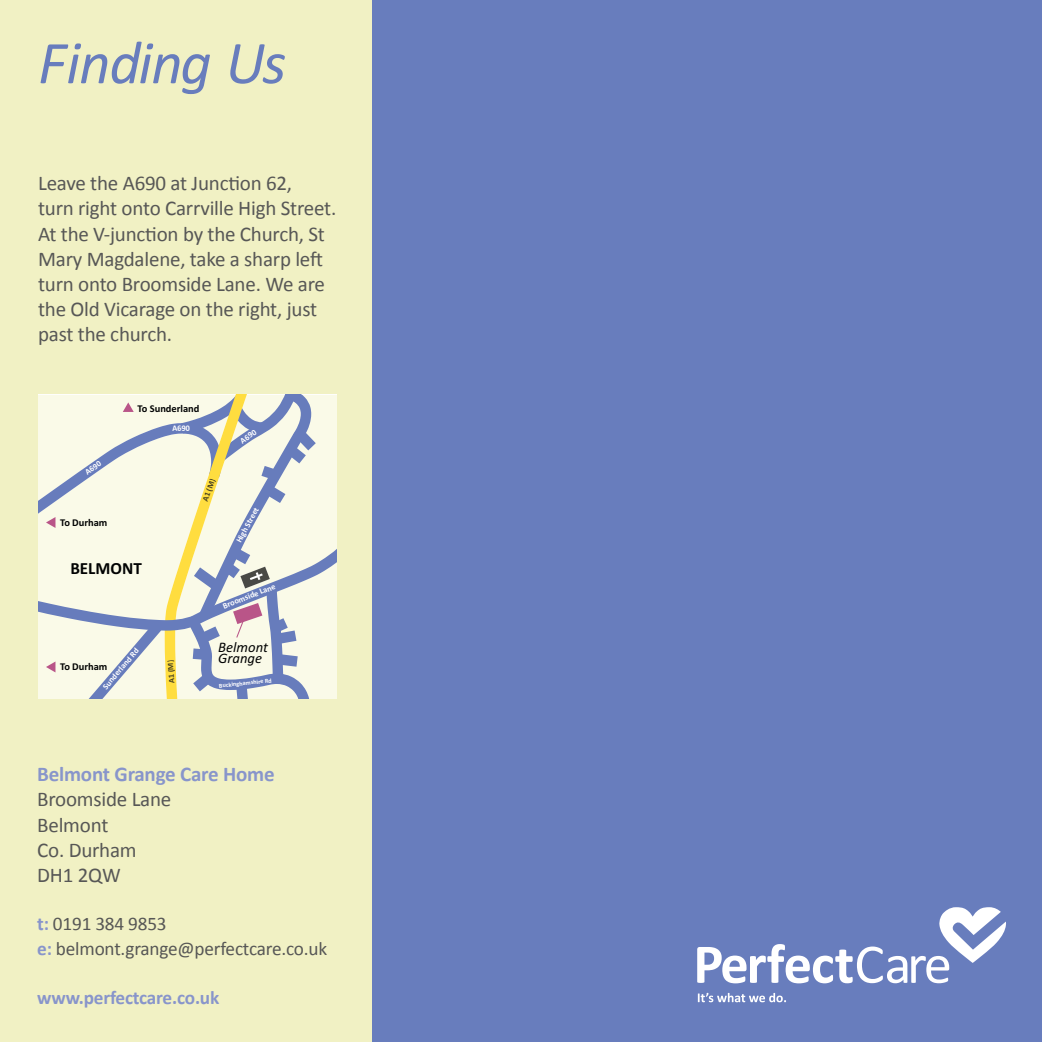
<style>
.page{position:relative;width:1042px;height:1042px;background:#687dbd}
.page>*{position:absolute;margin:0;border:0;box-sizing:border-box;transform-origin:0 0}
.t1{font:italic 61.25px "Calibri";letter-spacing:-.02em;color:#687dbd}
.t2{font:21px/25.2px "Calibri";letter-spacing:-.01em;color:#575756}
.t3{font:700 21px "Calibri";letter-spacing:-.01em;color:#8895cb}
.t4{font:19.25px/25.2px "Calibri";letter-spacing:-.01em;color:#575756}
.t5{font:700 19.25px "Calibri";letter-spacing:-.01em;color:#8895cb}
.t6{font:700 17.15px "Calibri";color:#010202}
.t7{font:italic 14.7px/11.5px "Calibri";color:#010202}
.t8{font:700 10.5px "Calibri";color:#010202}
.t9{font:700 8.4px "Calibri";color:#fff}
.t10{font:700 8.4px "Calibri";color:#4a4322}
.t11{font:700 6.3px "Calibri";color:#fff}
.s1{font-weight:700;color:#8895cb}
</style>
<div class="page">
<div style="left:0;top:0;width:371px;height:1042px;background:#f1f1c4"></div>
<svg style="left:697px;top:907px;width:309px;height:76px"></svg>
<svg style="left:698px;top:993px;width:88px;height:9px"></svg>
<svg style="left:38px;top:394px;width:298px;height:305px;background:#e1e3d9"></svg>
<h1 class="t1" style="left:38px;top:21px;width:250px">Finding Us</h1>
<p class="t2" style="left:38px;top:171px;width:300px">Leave the A690 at Junction 62,<br>turn right onto Carrville High Street.<br>At the V-junction by the Church, St<br>Mary Magdalene, take a sharp left turn onto Broomside Lane. We are the Old Vicarage on the right, just past the church.</p>
<p class="t8" style="left:138px;top:401px;width:63px">To Sunderland</p>
<p class="t9" style="left:83px;top:468px;width:19px;rotate:-35deg">A690</p>
<p class="t8" style="left:60px;top:515px;width:49px">To Durham</p>
<p class="t6" style="left:70px;top:558px;width:73px">BELMONT</p>
<p class="t9" style="left:172px;top:423px;width:19px;rotate:-3deg">A690</p>
<p class="t10" style="left:200px;top:499px;width:25px;rotate:-70deg">A1 (M)</p>
<p class="t9" style="left:238px;top:437px;width:19px;rotate:-35deg">A690</p>
<p class="t9" style="left:234px;top:539px;width:40px;rotate:-62deg">High Street</p>
<p class="t9" style="left:100px;top:684px;width:52px;rotate:-49deg">Sunderland Rd</p>
<p class="t8" style="left:60px;top:660px;width:49px">To Durham</p>
<p class="t10" style="left:166px;top:684px;width:25px;rotate:-94deg">A1 (M)</p>
<p class="t9" style="left:221px;top:601px;width:57px;rotate:-21deg">Broomside Lane</p>
<p class="t7" style="left:218px;top:640px;width:51px">Belmont<br>Grange</p>
<p class="t11" style="left:219px;top:681px;width:55px;rotate:-6deg">Buckinghamshire Rd</p>
<p class="t3" style="left:37px;top:761px;width:239px">Belmont Grange Care Home</p>
<p class="t2" style="left:37px;top:787px;width:136px">Broomside Lane<br>Belmont<br>Co. Durham<br>DH1 2QW</p>
<p class="t4" style="left:37px;top:911px;width:291px"><span class="s1">t:</span> 0191 384 9853<br><span class="s1">e:</span> belmont.grange@perfectcare.co.uk</p>
<p class="t5" style="left:37px;top:985px;width:184px">www.perfectcare.co.uk</p>
</div>
